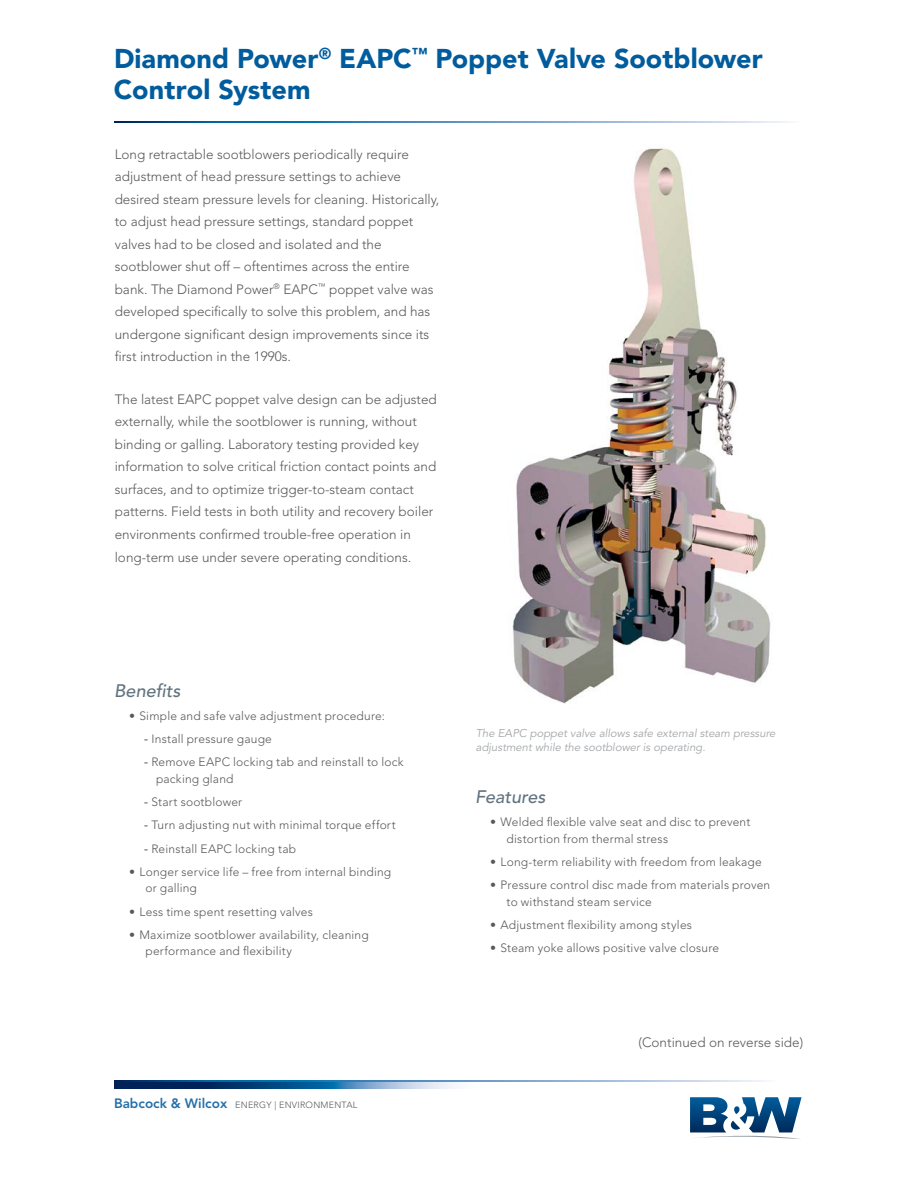
<style>
.page{position:relative;width:918px;height:1188px;background:#fff}
.page>*{position:absolute;margin:0;border:0;box-sizing:border-box;transform-origin:0 0}
.t1{font:900 27px/31.5px "Avenir LT Std";color:#005c9d}
.t2{font:italic 500 18px "Avenir LT Std";letter-spacing:.005em;color:#627480}
.t3{font:300 13.5px/22.5px "Avenir LT Std";color:#58595b}
.t4{font:300 12px/16.5px "Avenir LT Std";letter-spacing:.015em;color:#58595b}
.t5{font:italic 11.25px/13.5px "Avenir LT Std";color:#a4a6a9}
.t6{font:300 9px "Avenir LT Std";letter-spacing:.025em;color:#58595b}
.s1{font-family:"Arial";font-weight:400}
.s2{font-weight:800;font-size:13.5px;color:#2470ab}
</style>
<div class="page">
<svg style="left:114px;top:1082px;width:340px;height:7px;background:#396795"></svg>
<svg style="left:690px;top:1097px;width:112px;height:42px"></svg>
<svg style="left:114px;top:1081px;width:653px;height:1px"></svg>
<svg style="left:115px;top:122px;width:677px;height:1px"></svg>
<img style="left:512px;top:148px;width:259px;height:556px">
<h1 class="t1" style="left:114px;top:42px;width:650px">Diamond Power<sup>®</sup> EAPC<sup>™</sup> Poppet Valve Sootblower<br>Control System</h1>
<p class="t3" style="left:115px;top:143px;width:326px">Long retractable sootblowers periodically require adjustment of head pressure settings to achieve desired steam pressure levels for cleaning. Historically, to adjust head pressure settings, standard poppet valves had to be closed and isolated and the sootblower shut off – oftentimes across the entire bank. The Diamond Power<sup>®</sup> EAPC<sup>™</sup> poppet valve was developed specifically to solve this problem, and has undergone significant design improvements since its first introduction in the 1990s.</p>
<p class="t3" style="left:115px;top:388px;width:324px">The latest EAPC poppet valve design can be adjusted externally, while the sootblower is running, without binding or galling. Laboratory testing provided key information to solve critical friction contact points and surfaces, and to optimize trigger-to-steam contact patterns. Field tests in both utility and recovery boiler environments confirmed trouble-free operation in long-term use under severe operating conditions.</p>
<h2 class="t2" style="left:114px;top:680px;width:68px">Benefits</h2>
<p class="t4" style="left:129px;top:707px;width:257px">• Simple and safe valve adjustment procedure:</p>
<p class="t4" style="left:144px;top:731px;width:129px"><span class="s1">-</span> Install pressure gauge</p>
<p class="t4" style="left:156px;top:754px;width:249px;text-indent:-12px"><span class="s1">-</span> Remove EAPC locking tab and reinstall to lock packing gland</p>
<p class="t4" style="left:144px;top:794px;width:100px"><span class="s1">-</span> Start sootblower</p>
<p class="t4" style="left:144px;top:817px;width:253px"><span class="s1">-</span> Turn adjusting nut with minimal torque effort</p>
<p class="t4" style="left:144px;top:840px;width:154px"><span class="s1">-</span> Reinstall EAPC locking tab</p>
<p class="t4" style="left:146px;top:863px;width:247px;text-indent:-16px">• Longer service life – free from internal binding or galling</p>
<p class="t4" style="left:129px;top:903px;width:186px">• Less time spent resetting valves</p>
<p class="t4" style="left:146px;top:926px;width:225px;text-indent:-16px">• Maximize sootblower availability, cleaning performance and flexibility</p>
<p class="t6" style="left:114px;top:1099px;width:245px"><span class="s2">Babcock &amp; Wilcox</span> ENERGY | ENVIRONMENTAL</p>
<p class="t5" style="left:476px;top:727px;width:301px">The EAPC poppet valve allows safe external steam pressure adjustment while the sootblower is operating.</p>
<h2 class="t2" style="left:475px;top:786px;width:72px">Features</h2>
<p class="t4" style="left:507px;top:814px;width:245px;text-indent:-16px">• Welded flexible valve seat and disc to prevent distortion from thermal stress</p>
<p class="t4" style="left:490px;top:854px;width:273px">• Long-term reliability with freedom from leakage</p>
<p class="t4" style="left:507px;top:877px;width:265px;text-indent:-16px">• Pressure control disc made from materials proven to withstand steam service</p>
<p class="t4" style="left:490px;top:917px;width:203px">• Adjustment flexibility among styles</p>
<p class="t4" style="left:490px;top:940px;width:231px">• Steam yoke allows positive valve closure</p>
<p class="t3" style="left:639px;top:1031px;width:166px">(Continued on reverse side)</p>
</div>
